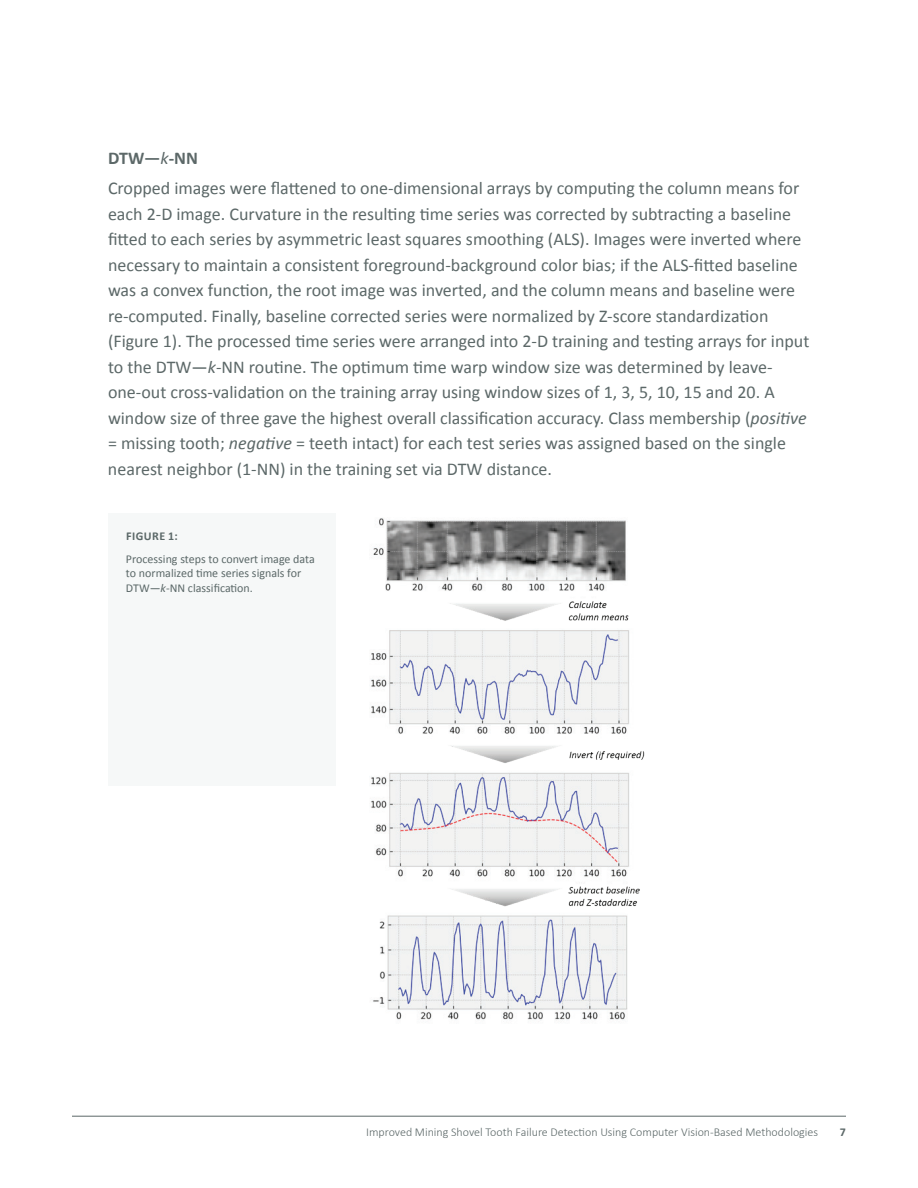
<style>
.page{position:relative;width:918px;height:1188px;background:#fff}
.page>*{position:absolute;margin:0;border:0;box-sizing:border-box;transform-origin:0 0}
.t1{font:18px/25.5px "Calibri";color:#5c6868}
.t2{font:12px/14.4px "Calibri";color:#5b6868}
.t3{font:300 12px "Calibri";color:#5c6868}
.t4{font:700 12px "Calibri";letter-spacing:.04em;color:#5b6868}
.t5{font:700 12px "Calibri";color:#5c6868}
.s1{font-weight:700}
.s2{font-style:italic}
</style>
<div class="page">
<hr style="left:72px;top:1116px;width:774px;height:1px;background:#5c6868">
<img style="left:371px;top:518px;width:274px;height:503px">
<div style="left:109px;top:513px;width:227px;height:272px;background:#f6f8f8"></div>
<p class="t1" style="left:108px;top:143px;width:693px;line-height:30px"><span class="s1">DTW—</span><span class="s2">k</span><span class="s1">-NN<br></span>Cropped images were flattened to one-dimensional arrays by computing the column means for</p>
<p class="t1" style="left:108px;top:201px;width:703px">each 2-D image. Curvature in the resulting time series was corrected by subtracting a baseline fitted to each series by asymmetric least squares smoothing (ALS). Images were inverted where necessary to maintain a consistent foreground-background color bias; if the ALS-fitted baseline was a convex function, the root image was inverted, and the column means and baseline were re-computed. Finally, baseline corrected series were normalized by Z-score standardization (Figure 1). The processed time series were arranged into 2-D training and testing arrays for input to the DTW—<span class="s2">k</span>-NN routine. The optimum time warp window size was determined by leave&shy;one-out cross-validation on the training array using window sizes of 1, 3, 5, 10, 15 and 20. A window size of three gave the highest overall classification accuracy. Class membership (<span class="s2">positive </span>= missing tooth; <span class="s2">negative</span> = teeth intact) for each test series was assigned based on the single nearest neighbor (1-NN) in the training set via DTW distance.</p>
<p class="t4" style="left:126px;top:528px;width:53px">FIGURE 1:</p>
<p class="t2" style="left:126px;top:552px;width:190px">Processing steps to convert image data to normalized time series signals for<br>DTW—<span class="s2">k</span>-NN classification.</p>
<p class="t3" style="left:366px;top:1124px;width:453px">Improved Mining Shovel Tooth Failure Detection Using Computer Vision-Based Methodologies</p>
<p class="t5" style="left:840px;top:1124px;width:8px">7</p>
</div>
